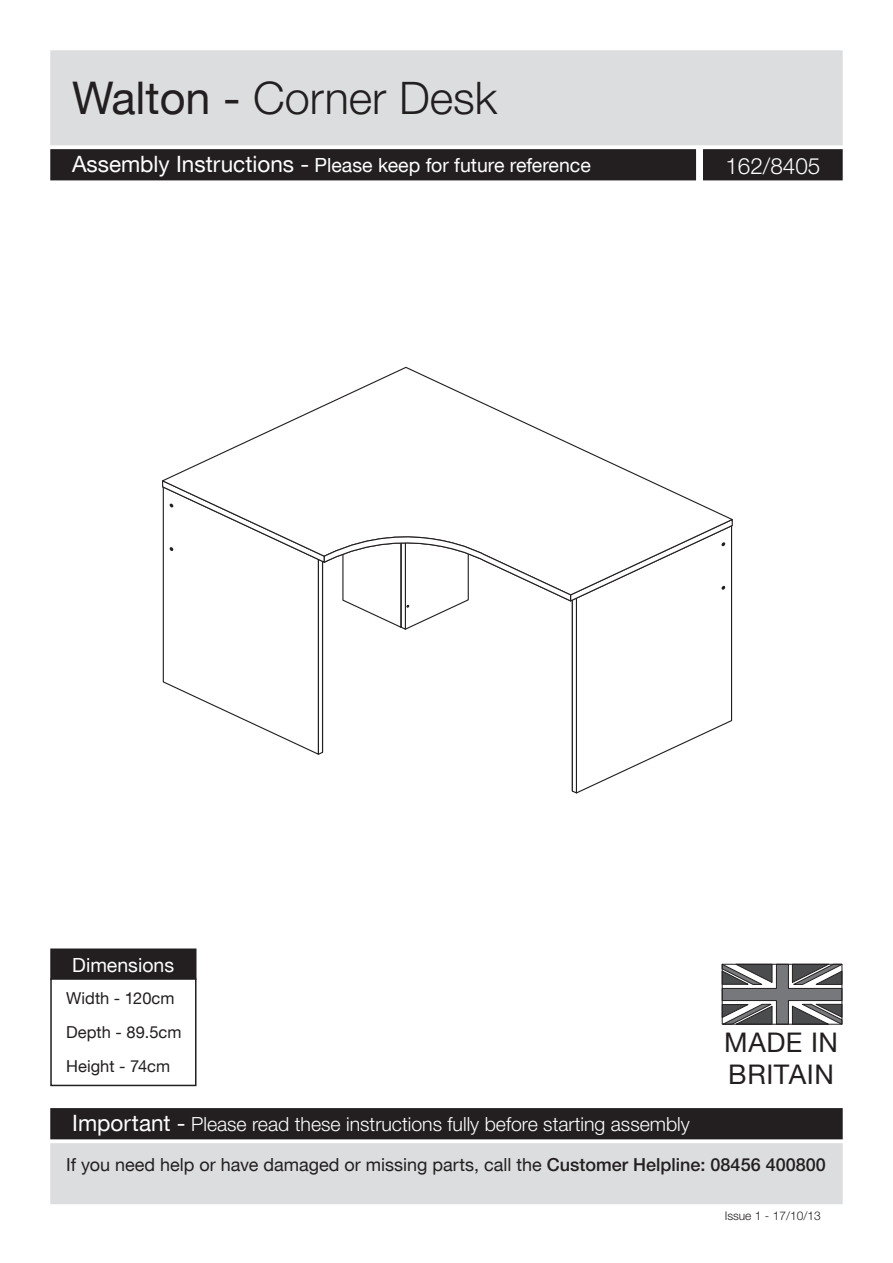
<style>
.page{position:relative;width:893px;height:1263px;background:#fff}
.page>*{position:absolute;margin:0;border:0;box-sizing:border-box;transform-origin:0 0}
.t1{font:300 45px "Helvetica Neue CE";color:#231f20}
.t2{font:27px/32.4px "Helvetica Neue CE";letter-spacing:.02em;color:#231f20}
.t3{font:300 22.5px "Helvetica Neue CE";color:#fff}
.t4{font:300 19.5px "Helvetica Neue CE";color:#fff}
.t5{font:19.5px "Helvetica Neue CE";color:#fff}
.t6{font:18px "Helvetica Neue CE";color:#231f20}
.t7{font:16.5px/34.2px "Helvetica Neue CE";color:#231f20}
.t8{font:300 12px "Helvetica Neue CE";color:#231f20}
.s1{font-weight:400}
.s2{font-size:22.5px}
.s3{font-weight:400;font-size:22.5px}
.s4{font-weight:500}
</style>
<div class="page">
<div style="left:51px;top:949px;width:145px;height:30px;background:#231f20"></div>
<div style="left:50px;top:948px;width:146px;height:32px;border:2px solid #231f20"></div>
<div style="left:50px;top:978px;width:146px;height:108px;border:2px solid #231f20"></div>
<div style="left:51px;top:1109px;width:791px;height:29px;background:#231f20"></div>
<div style="left:50px;top:1108px;width:793px;height:31px;border:2px solid #231f20"></div>
<div style="left:51px;top:51px;width:791px;height:94px;background:#dcdddf"></div>
<div style="left:50px;top:50px;width:793px;height:95px;border:2px solid #dcdddf"></div>
<div style="left:51px;top:150px;width:644px;height:30px;background:#231f20"></div>
<div style="left:50px;top:149px;width:646px;height:31px;border:2px solid #231f20"></div>
<div style="left:51px;top:1144px;width:791px;height:59px;background:#dcdddf"></div>
<div style="left:50px;top:1143px;width:793px;height:61px;border:2px solid #dcdddf"></div>
<svg style="left:722px;top:966px;width:120px;height:59px"></svg>
<div style="left:722px;top:964px;width:120px;height:60px;border:1px solid #231f20"></div>
<div style="left:704px;top:150px;width:138px;height:30px;background:#231f20"></div>
<div style="left:703px;top:149px;width:140px;height:31px;border:2px solid #231f20"></div>
<svg style="left:162px;top:401px;width:571px;height:393px"></svg>
<p class="t1" style="left:72px;top:71px;width:427px"><span class="s1">Walton -</span> Corner Desk</p>
<p class="t5" style="left:72px;top:153px;width:520px"><span class="s2">Assembly Instructions -</span> Please keep for future reference</p>
<p class="t3" style="left:725px;top:152px;width:97px">162/8405</p>
<p class="t5" style="left:72px;top:953px;width:103px">Dimensions</p>
<p class="t7" style="left:66px;top:981px;width:117px">Width - 120cm<br>Depth - 89.5cm<br>Height - 74cm</p>
<p class="t4" style="left:72px;top:1112px;width:619px"><span class="s3">Important -</span> Please read these instructions fully before starting assembly</p>
<p class="t2" style="left:724px;top:1026px;width:115px">MADE IN<br>BRITAIN</p>
<p class="t6" style="left:66px;top:1154px;width:761px">If you need help or have damaged or missing parts, call the <span class="s4">Customer Helpline: 08456 400800</span></p>
<p class="t8" style="left:725px;top:1209px;width:98px">Issue 1 - 17/10/13</p>
</div>
